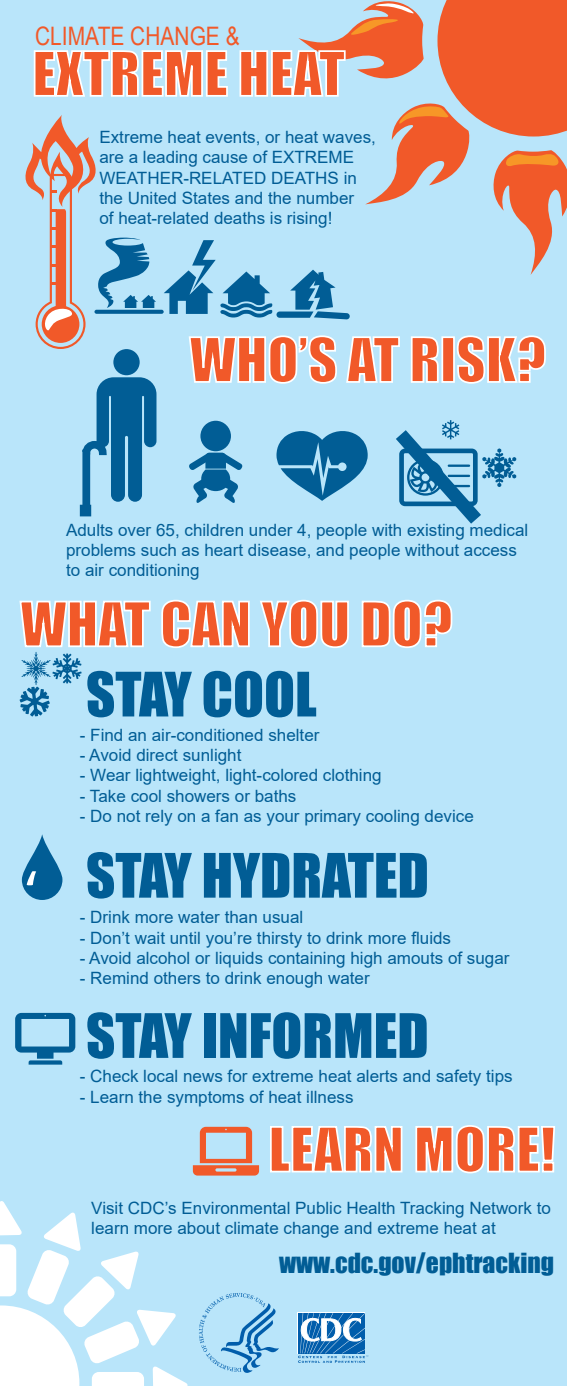
<style>
.page{position:relative;width:567px;height:1386px;background:#b9e5fa}
.page>*{position:absolute;margin:0;border:0;box-sizing:border-box;transform-origin:0 0}
.t1{font:56.52px "Impact";color:#f15929}
.t2{font:56.52px "Impact";color:#015d95}
.t3{font:25.38px "Impact";color:#015d95}
.t4{font:25.38px "Arial Narrow";color:#f15929}
.t5{font:16.97px/20.3px "Arial";color:#015d95}
</style>
<div class="page">
<svg style="left:193px;top:1127px;width:66px;height:49px"></svg>
<svg style="left:270px;top:1126px;width:133px;height:47px"></svg>
<svg style="left:415px;top:1125px;width:140px;height:49px"></svg>
<svg style="left:0;top:1201px;width:188px;height:185px"></svg>
<svg style="left:15px;top:1013px;width:60px;height:52px"></svg>
<svg style="left:298px;top:1313px;width:70px;height:50px;background:#5d9bcc"></svg>
<svg style="left:199px;top:1293px;width:80px;height:80px"></svg>
<svg style="left:25px;top:0;width:542px;height:524px"></svg>
<svg style="left:22px;top:834px;width:40px;height:66px;fill:#015d95"></svg>
<svg style="left:27px;top:871px;width:9px;height:15px"></svg>
<svg style="left:19px;top:600px;width:132px;height:117px"></svg>
<svg style="left:161px;top:599px;width:89px;height:49px"></svg>
<svg style="left:260px;top:599px;width:89px;height:49px"></svg>
<svg style="left:361px;top:599px;width:92px;height:49px"></svg>
<h2 class="t4" style="left:35px;top:18px;width:206px">CLIMATE CHANGE &amp;</h2>
<h1 class="t1" style="left:32px;top:30px;width:314px">EXTREME HEAT</h1>
<p class="t5" style="left:99px;top:127px;width:278px">Extreme heat events, or heat waves, are a leading cause of EXTREME<br>WEATHER-RELATED DEATHS in the United States and the number<br>of heat-related deaths is rising!</p>
<h1 class="t1" style="left:190px;top:316px;width:358px">WHO’S AT RISK?</h1>
<p class="t5" style="left:66px;top:519px;width:464px">Adults over 65, children under 4, people with existing medical problems such as heart disease, and people without access to air conditioning</p>
<h1 class="t1" style="left:20px;top:580px;width:434px">WHAT CAN YOU DO?</h1>
<h1 class="t2" style="left:86px;top:650px;width:232px">STAY COOL</h1>
<p class="t5" style="left:80px;top:724px;width:241px">- Find an air-conditioned shelter</p>
<p class="t5" style="left:80px;top:745px;width:163px">- Avoid direct sunlight</p>
<p class="t5" style="left:80px;top:765px;width:303px">- Wear lightweight, light-colored clothing</p>
<p class="t5" style="left:80px;top:785px;width:218px">- Take cool showers or baths</p>
<p class="t5" style="left:80px;top:806px;width:396px">- Do not rely on a fan as your primary cooling device</p>
<h1 class="t2" style="left:86px;top:832px;width:344px">STAY HYDRATED</h1>
<p class="t5" style="left:80px;top:907px;width:225px">- Drink more water than usual</p>
<p class="t5" style="left:80px;top:927px;width:373px">- Don’t wait until you’re thirsty to drink more fluids</p>
<p class="t5" style="left:80px;top:948px;width:431px">- Avoid alcohol or liquids containing high amouts of sugar</p>
<p class="t5" style="left:80px;top:968px;width:291px">- Remind others to drink enough water</p>
<h1 class="t2" style="left:86px;top:992px;width:344px">STAY INFORMED</h1>
<p class="t5" style="left:80px;top:1066px;width:434px">- Check local news for extreme heat alerts and safety tips</p>
<p class="t5" style="left:80px;top:1087px;width:275px">- Learn the symptoms of heat illness</p>
<h1 class="t1" style="left:269px;top:1106px;width:288px">LEARN MORE!</h1>
<p class="t5" style="left:91px;top:1197px;width:461px">Visit CDC’s Environmental Public Health Tracking Network to learn more about climate change and extreme heat at</p>
<h2 class="t3" style="left:279px;top:1244px;width:277px">www.cdc.gov/ephtracking</h2>
</div>
